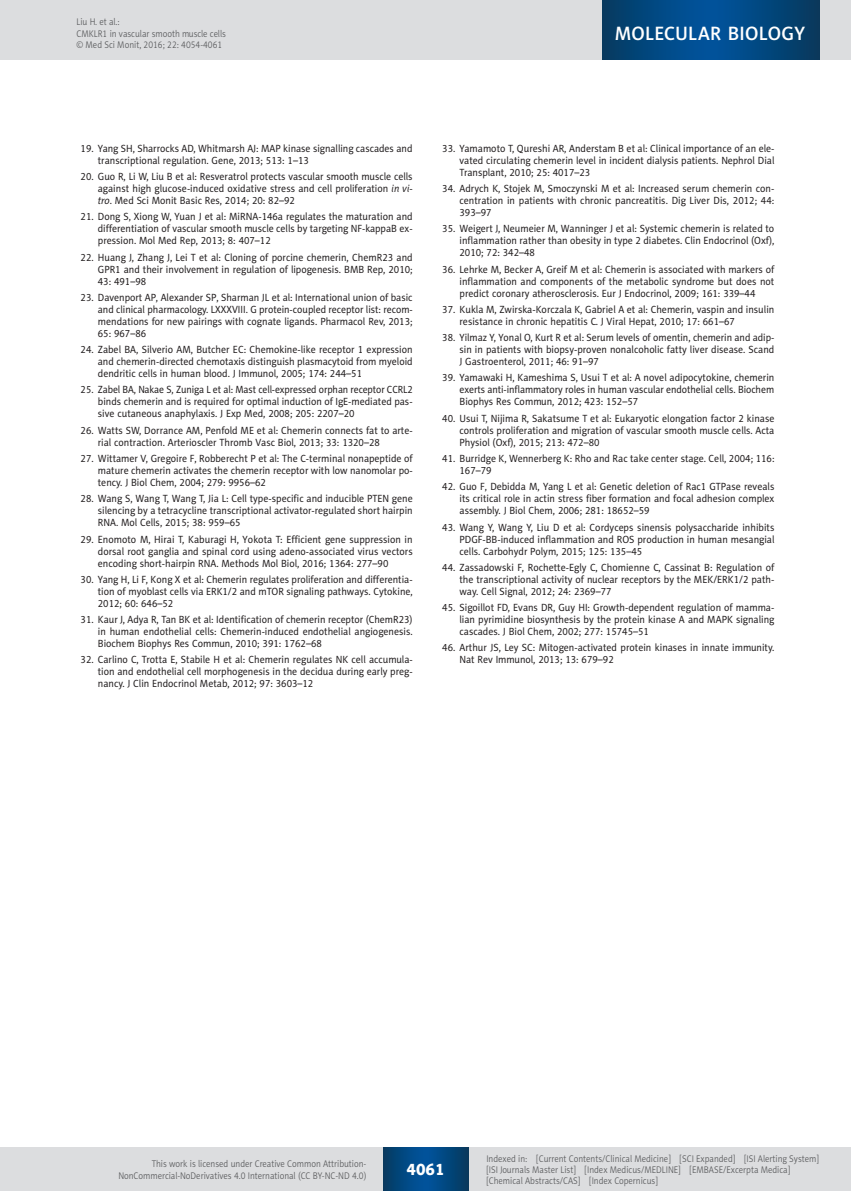
<style>
.page{position:relative;width:851px;height:1191px;background:#fff}
.page>*{position:absolute;margin:0;border:0;box-sizing:border-box;transform-origin:0 0}
.t1{font:19.5px "Naomi Sans EFN Medium";letter-spacing:.015em;color:#fff}
.t2{font:16.5px "Naomi Sans EFN Heavy";color:#fff}
.MSM_Referencje_punkt{font:10.5px/12px "Naomi Sans EFN";color:#231f20;text-align:justify;scale:.95 1}
.MSM_Referencje_punkt-2{font:10.5px/12px "Naomi Sans EFN";color:#231f20;text-align:justify;scale:.93 1}
.MSM_Referencje_punkt-3{font:10.5px/12px "Naomi Sans EFN";color:#231f20;text-align:justify;scale:.94 1}
.t3{font:9.75px/11.2px "Naomi Sans EFN Light";color:#57585a;scale:.9 1}
.s1{font-style:italic}
</style>
<div class="page">
<div style="left:0;top:1148px;width:850px;height:43px;background:#dcdddf"></div>
<svg style="left:383px;top:1147px;width:85px;height:43px;background:#02477e"></svg>
<div style="left:0;top:0;width:850px;height:60px;background:#dcdddf"></div>
<svg style="left:602px;top:0;width:217px;height:60px;background:#02477e"></svg>
<p class="t3" style="left:77px;top:16px;width:167px">Liu H. et al.:<br>CMKLR1 in vascular smooth muscle cells © Med Sci Monit, 2016; 22: 4054-4061</p>
<h1 class="t1" style="left:614px;top:22px;width:192px">MOLECULAR BIOLOGY</h1>
<p class="MSM_Referencje_punkt" style="left:98px;top:142px;width:332px;text-indent:-17px">19. Yang SH, Sharrocks AD, Whitmarsh AJ: MAP kinase signalling cascades and transcriptional regulation. Gene, 2013; 513: 1–13</p>
<p class="MSM_Referencje_punkt" style="left:98px;top:171px;width:333px;text-indent:-17px">20. Guo R, Li W, Liu B et al: Resveratrol protects vascular smooth muscle cells against high glucose-induced oxidative stress and cell proliferation <span class="s1">in vi&shy;tro</span>. Med Sci Monit Basic Res, 2014; 20: 82–92</p>
<p class="MSM_Referencje_punkt" style="left:98px;top:211px;width:333px;text-indent:-17px">21. Dong S, Xiong W, Yuan J et al: MiRNA-146a regulates the maturation and differentiation of vascular smooth muscle cells by targeting NF-kappaB ex&shy;pression. Mol Med Rep, 2013; 8: 407–12</p>
<p class="MSM_Referencje_punkt" style="left:98px;top:251px;width:333px;text-indent:-17px">22. Huang J, Zhang J, Lei T et al: Cloning of porcine chemerin, ChemR23 and GPR1 and their involvement in regulation of lipogenesis. BMB Rep, 2010; 43: 491–98</p>
<p class="MSM_Referencje_punkt" style="left:98px;top:291px;width:333px;text-indent:-17px">23. Davenport AP, Alexander SP, Sharman JL et al: International union of basic and clinical pharmacology. LXXXVIII. G protein-coupled receptor list: recom&shy;mendations for new pairings with cognate ligands. Pharmacol Rev, 2013; 65: 967–86</p>
<p class="MSM_Referencje_punkt" style="left:98px;top:344px;width:333px;text-indent:-17px">24. Zabel BA, Silverio AM, Butcher EC: Chemokine-like receptor 1 expression and chemerin-directed chemotaxis distinguish plasmacytoid from myeloid dendritic cells in human blood. J Immunol, 2005; 174: 244–51</p>
<p class="MSM_Referencje_punkt-2" style="left:98px;top:384px;width:340px;text-indent:-17px">25. Zabel BA, Nakae S, Zuniga L et al: Mast cell-expressed orphan receptor CCRL2 binds chemerin and is required for optimal induction of IgE-mediated pas&shy;sive cutaneous anaphylaxis. J Exp Med, 2008; 205: 2207–20</p>
<p class="MSM_Referencje_punkt" style="left:98px;top:424px;width:333px;text-indent:-17px">26. Watts SW, Dorrance AM, Penfold ME et al: Chemerin connects fat to arte&shy;rial contraction. Arterioscler Thromb Vasc Biol, 2013; 33: 1320–28</p>
<p class="MSM_Referencje_punkt" style="left:98px;top:452px;width:333px;text-indent:-17px">27. Wittamer V, Gregoire F, Robberecht P et al: The C-terminal nonapeptide of mature chemerin activates the chemerin receptor with low nanomolar po&shy;tency. J Biol Chem, 2004; 279: 9956–62</p>
<p class="MSM_Referencje_punkt" style="left:98px;top:493px;width:333px;text-indent:-17px">28. Wang S, Wang T, Wang T, Jia L: Cell type-specific and inducible PTEN gene silencing by a tetracycline transcriptional activator-regulated short hairpin RNA. Mol Cells, 2015; 38: 959–65</p>
<p class="MSM_Referencje_punkt" style="left:98px;top:533px;width:333px;text-indent:-17px">29. Enomoto M, Hirai T, Kaburagi H, Yokota T: Efficient gene suppression in dorsal root ganglia and spinal cord using adeno-associated virus vectors encoding short-hairpin RNA. Methods Mol Biol, 2016; 1364: 277–90</p>
<p class="MSM_Referencje_punkt" style="left:98px;top:573px;width:333px;text-indent:-17px">30. Yang H, Li F, Kong X et al: Chemerin regulates proliferation and differentia&shy;tion of myoblast cells via ERK1/2 and mTOR signaling pathways. Cytokine, 2012; 60: 646–52</p>
<p class="MSM_Referencje_punkt" style="left:98px;top:613px;width:333px;text-indent:-17px">31. Kaur J, Adya R, Tan BK et al: Identification of chemerin receptor (ChemR23) in human endothelial cells: Chemerin-induced endothelial angiogenesis.<br>Biochem Biophys Res Commun, 2010; 391: 1762–68</p>
<p class="MSM_Referencje_punkt" style="left:98px;top:654px;width:333px;text-indent:-17px">32. Carlino C, Trotta E, Stabile H et al: Chemerin regulates NK cell accumula&shy;tion and endothelial cell morphogenesis in the decidua during early preg&shy;nancy. J Clin Endocrinol Metab, 2012; 97: 3603–12</p>
<p class="MSM_Referencje_punkt" style="left:459px;top:142px;width:333px;text-indent:-17px">33. Yamamoto T, Qureshi AR, Anderstam B et al: Clinical importance of an ele&shy;vated circulating chemerin level in incident dialysis patients. Nephrol Dial Transplant, 2010; 25: 4017–23</p>
<p class="MSM_Referencje_punkt" style="left:459px;top:183px;width:333px;text-indent:-17px">34. Adrych K, Stojek M, Smoczynski M et al: Increased serum chemerin con&shy;centration in patients with chronic pancreatitis. Dig Liver Dis, 2012; 44:<br>393–97</p>
<p class="MSM_Referencje_punkt" style="left:459px;top:223px;width:333px;text-indent:-17px">35. Weigert J, Neumeier M, Wanninger J et al: Systemic chemerin is related to inflammation rather than obesity in type 2 diabetes. Clin Endocrinol (Oxf), 2010; 72: 342–48</p>
<p class="MSM_Referencje_punkt" style="left:459px;top:263px;width:333px;text-indent:-17px">36. Lehrke M, Becker A, Greif M et al: Chemerin is associated with markers of inflammation and components of the metabolic syndrome but does not predict coronary atherosclerosis. Eur J Endocrinol, 2009; 161: 339–44</p>
<p class="MSM_Referencje_punkt" style="left:459px;top:303px;width:333px;text-indent:-17px">37. Kukla M, Zwirska-Korczala K, Gabriel A et al: Chemerin, vaspin and insulin resistance in chronic hepatitis C. J Viral Hepat, 2010; 17: 661–67</p>
<p class="MSM_Referencje_punkt-3" style="left:459px;top:332px;width:336px;text-indent:-17px">38. Yilmaz Y, Yonal O, Kurt R et al: Serum levels of omentin, chemerin and adip&shy;sin in patients with biopsy-proven nonalcoholic fatty liver disease. Scand J Gastroenterol, 2011; 46: 91–97</p>
<p class="MSM_Referencje_punkt" style="left:459px;top:372px;width:333px;text-indent:-17px">39. Yamawaki H, Kameshima S, Usui T et al: A novel adipocytokine, chemerin exerts anti-inflammatory roles in human vascular endothelial cells. Biochem Biophys Res Commun, 2012; 423: 152–57</p>
<p class="MSM_Referencje_punkt" style="left:459px;top:412px;width:333px;text-indent:-17px">40. Usui T, Nijima R, Sakatsume T et al: Eukaryotic elongation factor 2 kinase controls proliferation and migration of vascular smooth muscle cells. Acta Physiol (Oxf), 2015; 213: 472–80</p>
<p class="MSM_Referencje_punkt" style="left:459px;top:452px;width:333px;text-indent:-17px">41. Burridge K, Wennerberg K: Rho and Rac take center stage. Cell, 2004; 116:<br>167–79</p>
<p class="MSM_Referencje_punkt" style="left:459px;top:481px;width:333px;text-indent:-17px">42. Guo F, Debidda M, Yang L et al: Genetic deletion of Rac1 GTPase reveals its critical role in actin stress fiber formation and focal adhesion complex assembly. J Biol Chem, 2006; 281: 18652–59</p>
<p class="MSM_Referencje_punkt" style="left:459px;top:521px;width:333px;text-indent:-17px">43. Wang Y, Wang Y, Liu D et al: Cordyceps sinensis polysaccharide inhibits PDGF-BB-induced inflammation and ROS production in human mesangial cells. Carbohydr Polym, 2015; 125: 135–45</p>
<p class="MSM_Referencje_punkt" style="left:459px;top:561px;width:333px;text-indent:-17px">44. Zassadowski F, Rochette-Egly C, Chomienne C, Cassinat B: Regulation of the transcriptional activity of nuclear receptors by the MEK/ERK1/2 path&shy;way. Cell Signal, 2012; 24: 2369–77</p>
<p class="MSM_Referencje_punkt" style="left:459px;top:601px;width:333px;text-indent:-17px">45. Sigoillot FD, Evans DR, Guy HI: Growth-dependent regulation of mamma&shy;lian pyrimidine biosynthesis by the protein kinase A and MAPK signaling cascades. J Biol Chem, 2002; 277: 15745–51</p>
<p class="MSM_Referencje_punkt" style="left:459px;top:642px;width:333px;text-indent:-17px">46. Arthur JS, Ley SC: Mitogen-activated protein kinases in innate immunity.<br>Nat Rev Immunol, 2013; 13: 679–92</p>
<p class="t3" style="left:118px;top:1158px;width:277px;text-align:right">This work is licensed under Creative Common Attribution-<br>NonCommercial-NoDerivatives 4.0 International (CC BY-NC-ND 4.0)</p>
<h2 class="t2" style="left:406px;top:1159px;width:40px">4061</h2>
<p class="t3" style="left:486px;top:1152px;width:371px">Indexed in: [Current Contents/Clinical Medicine] [SCI Expanded] [ISI Alerting System] [ISI Journals Master List] [Index Medicus/MEDLINE] [EMBASE/Excerpta Medica] [Chemical Abstracts/CAS] [Index Copernicus]</p>
</div>
